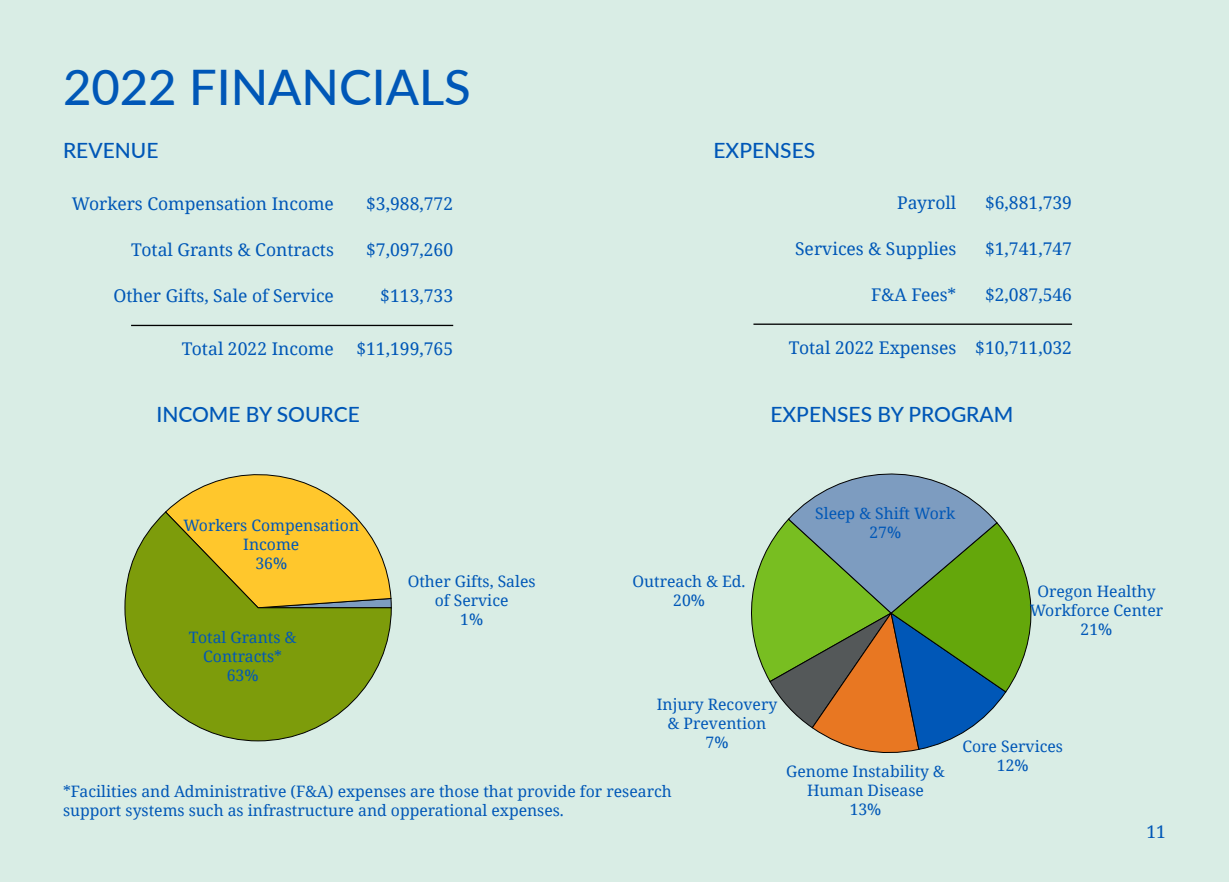
<style>
.page{position:relative;width:1229px;height:882px;background:#fff}
.page>*{position:absolute;margin:0;border:0;box-sizing:border-box;transform-origin:0 0}
.t1{font:500 49px "Lato";color:#0057b7}
.t2{font:500 21px "Lato";color:#0057b7}
.t3{font:17.5px "Noto Serif";color:#0057b7}
.t4{font:15.75px/18.9px "Noto Serif";color:#0057b7;text-align:center}
</style>
<div class="page">
<div style="left:0;top:0;width:1228px;height:882px;background:#d9ede5"></div>
<hr style="left:131px;top:325px;width:322px;height:1px;background:#000">
<hr style="left:753px;top:324px;width:319px;height:1px;background:#000">
<svg style="left:165px;top:474px;width:187px;height:38px"></svg>
<svg style="left:125px;top:512px;width:266px;height:229px"></svg>
<svg style="left:751px;top:473px;width:281px;height:280px"></svg>
<h1 class="t1" style="left:63px;top:52px;width:409px">2022 FINANCIALS</h1>
<h2 class="t2" style="left:63px;top:135px;width:97px">REVENUE</h2>
<p class="t3" style="left:72px;top:192px;width:264px">Workers Compensation Income</p>
<p class="t3" style="left:366px;top:192px;width:89px">$3,988,772</p>
<p class="t3" style="left:131px;top:238px;width:204px">Total Grants &amp; Contracts</p>
<p class="t3" style="left:366px;top:238px;width:89px">$7,097,260</p>
<p class="t3" style="left:113px;top:284px;width:222px">Other Gifts, Sale of Service</p>
<p class="t3" style="left:380px;top:284px;width:74px">$113,733</p>
<p class="t3" style="left:182px;top:337px;width:154px">Total 2022 Income</p>
<p class="t3" style="left:356px;top:337px;width:98px">$11,199,765</p>
<h2 class="t2" style="left:156px;top:399px;width:205px">INCOME BY SOURCE</h2>
<p class="t4" style="left:183px;top:516px;width:177px">Workers Compensation<br>Income<br>36%</p>
<p class="t4" style="left:189px;top:627px;width:109px">Total Grants &amp;<br>Contracts*<br>63%</p>
<p class="t4" style="left:408px;top:571px;width:129px">Other Gifts, Sales of Service<br>1%</p>
<h2 class="t2" style="left:713px;top:135px;width:103px">EXPENSES</h2>
<p class="t3" style="left:897px;top:191px;width:61px">Payroll</p>
<p class="t3" style="left:985px;top:191px;width:89px">$6,881,739</p>
<p class="t3" style="left:795px;top:237px;width:163px">Services &amp; Supplies</p>
<p class="t3" style="left:985px;top:237px;width:89px">$1,741,747</p>
<p class="t3" style="left:871px;top:283px;width:87px">F&amp;A Fees*</p>
<p class="t3" style="left:985px;top:283px;width:89px">$2,087,546</p>
<p class="t3" style="left:788px;top:336px;width:285px">Total 2022 Expenses $10,711,032</p>
<h2 class="t2" style="left:770px;top:399px;width:244px">EXPENSES BY PROGRAM</h2>
<p class="t4" style="left:632px;top:571px;width:114px">Outreach &amp; Ed.<br>20%</p>
<p class="t4" style="left:815px;top:503px;width:142px">Sleep &amp; Shift Work<br>27%</p>
<p class="t4" style="left:1029px;top:581px;width:135px">Oregon Healthy<br>Workforce Center<br>21%</p>
<p class="t4" style="left:657px;top:695px;width:122px">Injury Recovery &amp; Prevention<br>7%</p>
<p class="t4" style="left:63px;top:781px;width:610px;text-align:left">*Facilities and Administrative (F&amp;A) expenses are those that provide for research support systems such as infrastructure and opperational expenses.</p>
<p class="t4" style="left:786px;top:761px;width:160px">Genome Instability &amp;<br>Human Disease<br>13%</p>
<p class="t4" style="left:962px;top:737px;width:102px">Core Services<br>12%</p>
<p class="t3" style="left:1146px;top:819px;width:21px">11</p>
</div>
